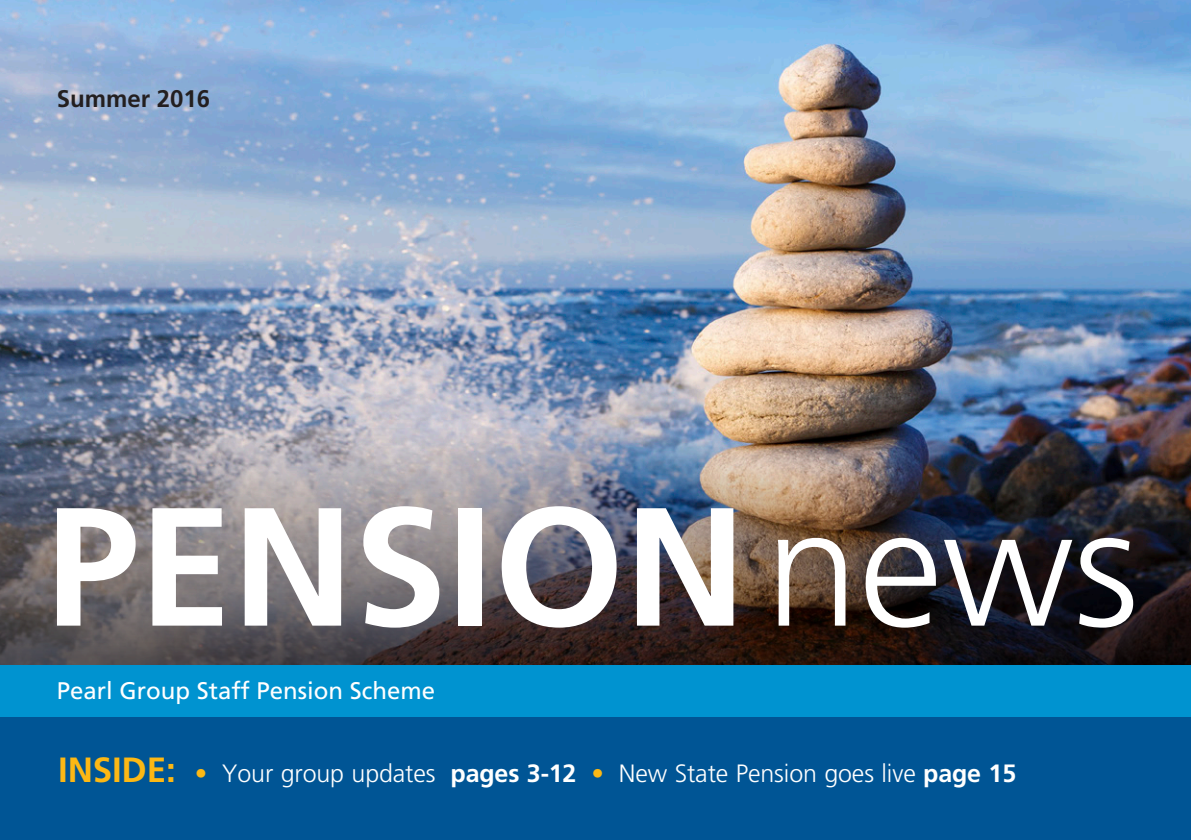
<style>
.page{position:relative;width:1191px;height:840px;background:#fff}
.page>*{position:absolute;margin:0;border:0;box-sizing:border-box;transform-origin:0 0}
._02-A-Heading{font:700 168px "Frutiger";color:#fff}
.t1{font:300 25px "Frutiger";letter-spacing:-.005em;color:#fff}
.t2{font:24px "Frutiger";color:#fff}
.t3{font:700 24px "Frutiger";color:#231f20}
.s1{font-weight:300}
.s2{font-weight:700;font-size:35px;color:#fcb814}
.s3{font-weight:700;color:#fcb814}
.s4{font-weight:700}
</style>
<div class="page">
<div style="left:0;top:665px;width:1191px;height:174px;background:#005595"></div>
<img style="left:0;top:0;width:1191px;height:428px">
<img style="left:0;top:428px;width:1191px;height:236px">
<div style="left:0;top:664px;width:1191px;height:51px;background:#0093d0"></div>
<p class="t3" style="left:57px;top:84px;width:155px">Summer 2016</p>
<p class="_02-A-Heading" style="left:45px;top:468px;width:1095px">PENSION <span class="s1">news</span></p>
<p class="t2" style="left:57px;top:676px;width:380px">Pearl Group Staff Pension Scheme</p>
<p class="t1" style="left:58px;top:758px;width:959px"><span class="s2">INSIDE:</span> <span class="s3">•</span> Your group updates <span class="s4">pages 3-12</span> <span class="s3">•</span> New State Pension goes live <span class="s4">page 15</span></p>
</div>
